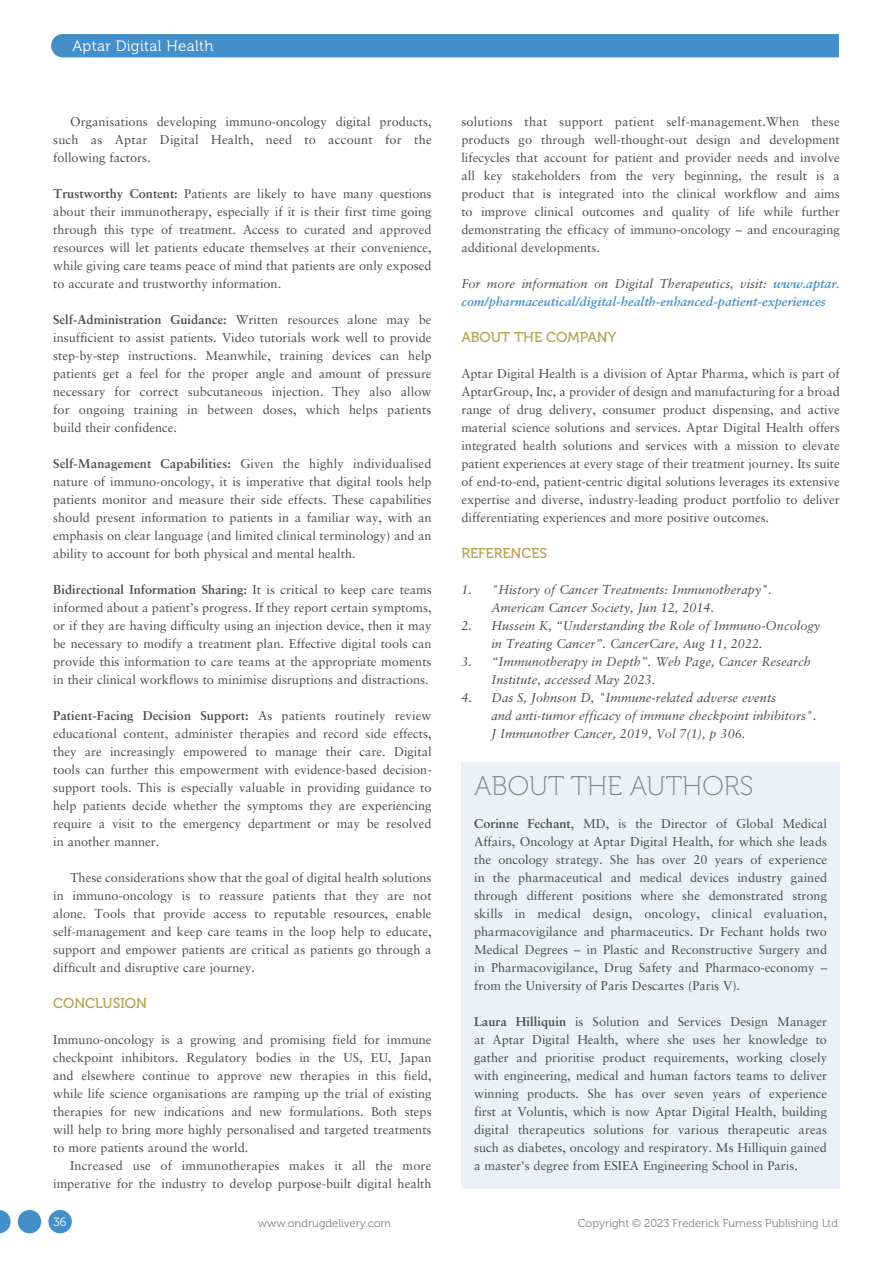
<style>
.page{position:relative;width:893px;height:1263px;background:#fff}
.page>*{position:absolute;margin:0;border:0;box-sizing:border-box;transform-origin:0 0}
.MF_Boxed_text_title{font:27px "Museo 100";color:#808285}
.t1{font:15px "Museo 300";letter-spacing:.025em;color:#fff}
.MF_Xhead{font:14.25px "Museo 500";color:#b6a04f}
.MF_body_no_indent{font:12.75px/18px "Sabon LT Std";color:#4b4c4d;text-align:justify}
.MF_body{font:12.75px/18px "Sabon LT Std";color:#4b4c4d;text-align:justify}
.MF_References{font:italic 12.75px/18px "Sabon LT Std";color:#4b4c4d}
.MF_body_no_indent-2{font:italic 700 12.75px/18px "Sabon LT Std";color:#448fc9}
.t2{font:12px "Museo 300";color:#fff}
.t3{font:11.25px "Museo 300";color:#808285}
.s1{font-weight:700}
.s2{font-weight:400;color:#4b4c4d}
</style>
<div class="page">
<div style="left:461px;top:762px;width:379px;height:426px;background:#eaf1f9"></div>
<div style="left:51px;top:34px;width:788px;height:23px;background:#448fc9"></div>
<div style="left:48px;top:1210px;width:24px;height:23px;background:#448fc9;border-radius:50%"></div>
<div style="left:18px;top:1210px;width:23px;height:23px;background:#448fc9;border-radius:50%"></div>
<svg style="left:0;top:1210px;width:11px;height:23px"></svg>
<p class="t1" style="left:72px;top:37px;width:143px">Aptar Digital Health</p>
<p class="MF_body" style="left:53px;top:112px;width:380px;text-indent:17px">Organisations developing immuno-oncology digital products, such as Aptar Digital Health, need to account for the following factors.</p>
<p class="MF_body_no_indent" style="left:53px;top:184px;width:380px"><span class="s1">Trustworthy Content:</span> Patients are likely to have many questions about their immunotherapy, especially if it is their first time going through this type of treatment. Access to curated and approved resources will let patients educate themselves at their convenience, while giving care teams peace of mind that patients are only exposed to accurate and trustworthy information.</p>
<p class="MF_body_no_indent" style="left:53px;top:310px;width:380px"><span class="s1">Self-Administration Guidance:</span> Written resources alone may be insufficient to assist patients. Video tutorials work well to provide step-by-step instructions. Meanwhile, training devices can help patients get a feel for the proper angle and amount of pressure necessary for correct subcutaneous injection. They also allow for ongoing training in between doses, which helps patients build their confidence.</p>
<p class="MF_body_no_indent" style="left:53px;top:454px;width:380px"><span class="s1">Self-Management Capabilities:</span> Given the highly individualised nature of immuno-oncology, it is imperative that digital tools help patients monitor and measure their side effects. These capabilities should present information to patients in a familiar way, with an emphasis on clear language (and limited clinical terminology) and an ability to account for both physical and mental health.</p>
<p class="MF_body_no_indent" style="left:53px;top:580px;width:380px"><span class="s1">Bidirectional Information Sharing:</span> It is critical to keep care teams informed about a patient’s progress. If they report certain symptoms, or if they are having difficulty using an injection device, then it may be necessary to modify a treatment plan. Effective digital tools can provide this information to care teams at the appropriate moments in their clinical workflows to minimise disruptions and distractions.</p>
<p class="MF_body_no_indent" style="left:53px;top:706px;width:380px"><span class="s1">Patient-Facing Decision Support:</span> As patients routinely review educational content, administer therapies and record side effects, they are increasingly empowered to manage their care. Digital tools can further this empowerment with evidence-based decision&shy;support tools. This is especially valuable in providing guidance to help patients decide whether the symptoms they are experiencing require a visit to the emergency department or may be resolved in another manner.</p>
<p class="MF_body" style="left:53px;top:868px;width:380px;text-indent:17px">These considerations show that the goal of digital health solutions in immuno-oncology is to reassure patients that they are not alone. Tools that provide access to reputable resources, enable self-management and keep care teams in the loop help to educate, support and empower patients are critical as patients go through a difficult and disruptive care journey.</p>
<p class="MF_Xhead" style="left:53px;top:995px;width:96px">CONCLUSION</p>
<p class="MF_body_no_indent" style="left:53px;top:1030px;width:380px">Immuno-oncology is a growing and promising field for immune checkpoint inhibitors. Regulatory bodies in the US, EU, Japan and elsewhere continue to approve new therapies in this field, while life science organisations are ramping up the trial of existing therapies for new indications and new formulations. Both steps will help to bring more highly personalised and targeted treatments to more patients around the world.</p>
<p class="MF_body" style="left:53px;top:1156px;width:380px;text-align:right">Increased use of immunotherapies makes it all the more imperative for the industry to develop purpose-built digital health</p>
<p class="MF_body" style="left:461px;top:112px;width:380px">solutions that support patient self-management.When these products go through well-thought-out design and development lifecycles that account for patient and provider needs and involve all key stakeholders from the very beginning, the result is a product that is integrated into the clinical workflow and aims to improve clinical outcomes and quality of life while further demonstrating the efficacy of immuno-oncology – and encouraging additional developments.</p>
<p class="MF_body_no_indent-2" style="left:461px;top:274px;width:380px"><span class="s2">For more information on Digital Therapeutics, visit:</span> www.aptar. com/pharmaceutical/digital-health-enhanced-patient-experiences</p>
<p class="MF_Xhead" style="left:461px;top:329px;width:156px">ABOUT THE COMPANY</p>
<p class="MF_body_no_indent" style="left:461px;top:364px;width:380px">Aptar Digital Health is a division of Aptar Pharma, which is part of AptarGroup, Inc, a provider of design and manufacturing for a broad range of drug delivery, consumer product dispensing, and active material science solutions and services. Aptar Digital Health offers integrated health solutions and services with a mission to elevate patient experiences at every stage of their treatment journey. Its suite of end-to-end, patient-centric digital solutions leverages its extensive expertise and diverse, industry-leading product portfolio to deliver differentiating experiences and more positive outcomes.</p>
<p class="MF_Xhead" style="left:461px;top:545px;width:87px">REFERENCES</p>
<p class="MF_References" style="left:491px;top:581px;width:282px;text-indent:-30px">1. "History of Cancer Treatments: Immunotherapy".<br>American Cancer Society, Jun 12, 2014.</p>
<p class="MF_References" style="left:491px;top:617px;width:330px;text-indent:-30px">2. Hussein K, “Understanding the Role of Immuno-Oncology in Treating Cancer”. CancerCare, Aug 11, 2022.</p>
<p class="MF_References" style="left:491px;top:653px;width:321px;text-indent:-30px">3. “Immunotherapy in Depth”. Web Page, Cancer Research<br>Institute, accessed May 2023.</p>
<p class="MF_References" style="left:491px;top:689px;width:327px;text-indent:-30px">4. Das S, Johnson D, "Immune-related adverse events<br>and anti-tumor efficacy of immune checkpoint inhibitors".<br>J Immunother Cancer, 2019, Vol 7(1), p 306.</p>
<p class="MF_Boxed_text_title" style="left:474px;top:772px;width:281px">ABOUT THE AUTHORS</p>
<p class="MF_body_no_indent" style="left:474px;top:814px;width:355px"><span class="s1">Corinne Fechant</span>, MD, is the Director of Global Medical Affairs, Oncology at Aptar Digital Health, for which she leads the oncology strategy. She has over 20 years of experience in the pharmaceutical and medical devices industry gained through different positions where she demonstrated strong skills in medical design, oncology, clinical evaluation, pharmacovigilance and pharmaceutics. Dr Fechant holds two Medical Degrees – in Plastic and Reconstructive Surgery and in Pharmacovigilance, Drug Safety and Pharmaco-economy – from the University of Paris Descartes (Paris V).</p>
<p class="MF_body_no_indent" style="left:474px;top:1012px;width:355px"><span class="s1">Laura Hilliquin</span> is Solution and Services Design Manager at Aptar Digital Health, where she uses her knowledge to gather and prioritise product requirements, working closely with engineering, medical and human factors teams to deliver winning products. She has over seven years of experience first at Voluntis, which is now Aptar Digital Health, building digital therapeutics solutions for various therapeutic areas such as diabetes, oncology and respiratory. Ms Hilliquin gained a master's degree from ESIEA Engineering School in Paris.</p>
<p class="t2" style="left:53px;top:1215px;width:15px">36</p>
<p class="t3" style="left:258px;top:1217px;width:135px">www.ondrugdelivery.com</p>
<p class="t3" style="left:578px;top:1217px;width:262px">Copyright © 2023 Frederick Furness Publishing Ltd</p>
</div>
